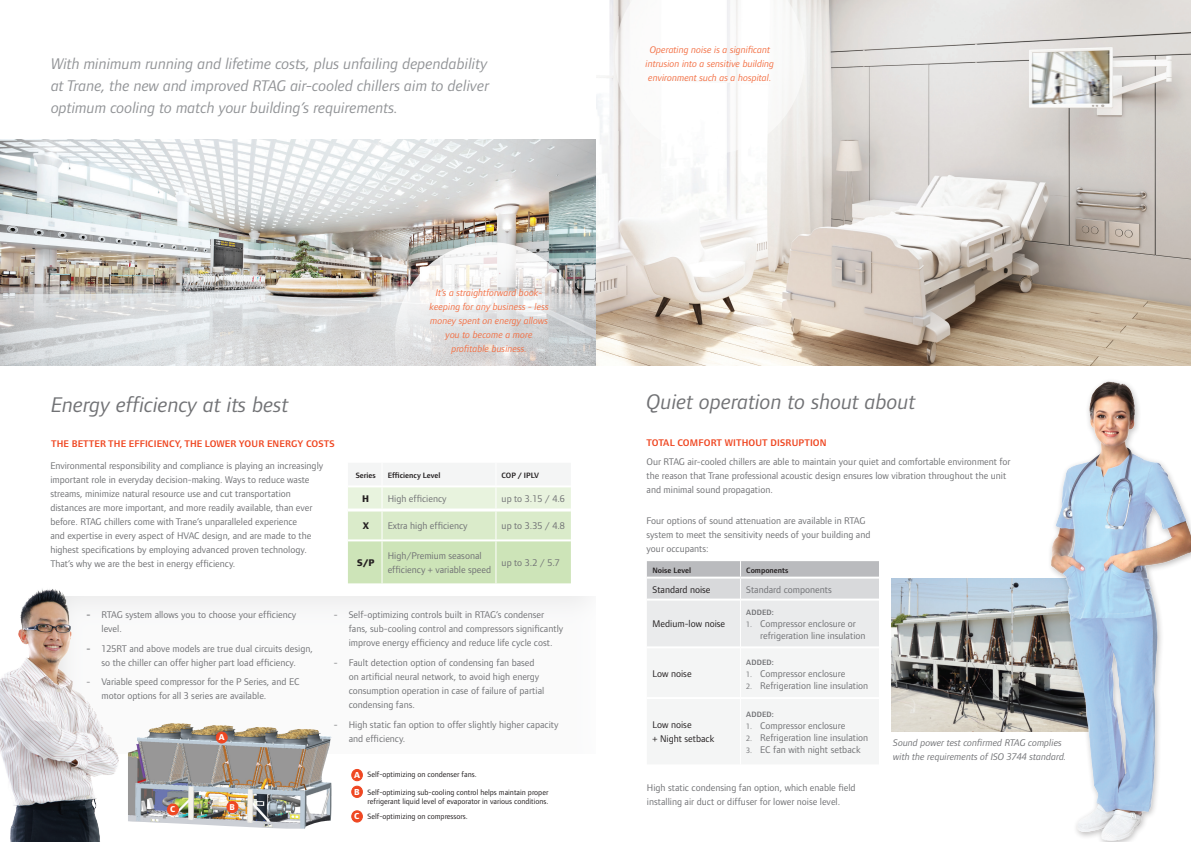
<style>
.page{position:relative;width:1191px;height:842px;background:#fff}
.page>*{position:absolute;margin:0;border:0;box-sizing:border-box;transform-origin:0 0}
.t1{font:italic 22px "Foundry Form Sans";color:#717275}
.t2{font:italic 16px/22px "Foundry Form Sans";color:#919396;text-align:justify}
.t3{font:10px/14px "Foundry Form Sans";color:#717275}
.t4{font:italic 10px/14px "Foundry Form Sans";color:#f36e42;text-align:center}
.t5{font:600 10px "Foundry Form Sans";letter-spacing:.015em;color:#ef4722}
.t6{font:italic 10px/14px "Foundry Form Sans";color:#717275}
.t7{font:10px/14px "Foundry Form Sans";color:#231f20}
.t8{font:800 10px "Foundry Form Sans";color:#231f20}
.t9{font:800 9px/17.3px "Foundry Form Sans";color:#fff}
.t10{font:800 8.8px "Foundry Form Sans";color:#fff}
.t11{font:8px/17.2px "Foundry Form Sans";color:#231f20}
.t12{font:600 8px "Foundry Form Sans";color:#231f20}
.t13{font:600 8px "Foundry Form Sans";color:#717275}
.s1{font-weight:600}
.s2{font-size:8px}
</style>
<div class="page">
<img style="left:0;top:140px;width:595px;height:225px">
<svg style="left:395px;top:242px;width:190px;height:196px"></svg>
<div style="left:50px;top:596px;width:546px;height:159px;background:#fafafa"></div>
<img style="left:128px;top:723px;width:204px;height:106px">
<div style="left:216px;top:732px;width:11px;height:11px;background:#ef4722;border-radius:50%"></div>
<div style="left:216px;top:731px;width:12px;height:12px;border:1px solid #ef4722;border-radius:50%"></div>
<div style="left:227px;top:801px;width:11px;height:11px;background:#ef4722;border-radius:50%"></div>
<div style="left:226px;top:801px;width:12px;height:12px;border:1px solid #ef4722;border-radius:50%"></div>
<div style="left:167px;top:804px;width:11px;height:11px;background:#ef4722;border-radius:50%"></div>
<div style="left:167px;top:803px;width:12px;height:12px;border:1px solid #ef4722;border-radius:50%"></div>
<img style="left:596px;top:0;width:595px;height:365px">
<svg style="left:615px;top:0;width:190px;height:154px"></svg>
<img style="left:891px;top:578px;width:156px;height:153px">
<img style="left:0;top:589px;width:119px;height:253px">
<svg style="left:647px;top:561px;width:232px;height:203px"></svg>
<hr style="left:740px;top:600px;width:1px;height:47px;background:#fff">
<hr style="left:740px;top:647px;width:1px;height:51px;background:#fff">
<hr style="left:740px;top:698px;width:1px;height:66px;background:#fff">
<hr style="left:647px;top:577px;width:93px;height:2px;background:#fff">
<hr style="left:740px;top:577px;width:139px;height:2px;background:#fff">
<div style="left:1047px;top:378px;width:144px;height:464px;background:#231f20;opacity:.3"></div>
<img style="left:1052px;top:381px;width:139px;height:459px">
<svg style="left:348px;top:463px;width:223px;height:120px"></svg>
<hr style="left:382px;top:541px;width:1px;height:42px;background:#fff">
<hr style="left:496px;top:541px;width:1px;height:42px;background:#fff">
<hr style="left:348px;top:508px;width:34px;height:3px;background:#fff">
<hr style="left:382px;top:508px;width:114px;height:3px;background:#fff">
<hr style="left:496px;top:508px;width:75px;height:3px;background:#fff">
<hr style="left:348px;top:485px;width:34px;height:2px;background:#fff">
<hr style="left:382px;top:485px;width:114px;height:2px;background:#fff">
<hr style="left:496px;top:485px;width:75px;height:2px;background:#fff">
<hr style="left:348px;top:539px;width:34px;height:2px;background:#fff">
<hr style="left:382px;top:539px;width:114px;height:2px;background:#fff">
<hr style="left:496px;top:539px;width:75px;height:2px;background:#fff">
<div style="left:352px;top:769px;width:10px;height:12px;background:#ef4722;border-radius:50%"></div>
<div style="left:351px;top:769px;width:12px;height:12px;border:1px solid #ef4722;border-radius:50%"></div>
<div style="left:352px;top:786px;width:10px;height:11px;background:#ef4722;border-radius:50%"></div>
<div style="left:351px;top:786px;width:12px;height:12px;border:1px solid #ef4722;border-radius:50%"></div>
<div style="left:352px;top:811px;width:10px;height:11px;background:#ef4722;border-radius:50%"></div>
<div style="left:351px;top:810px;width:12px;height:12px;border:1px solid #ef4722;border-radius:50%"></div>
<h2 class="t2" style="left:51px;top:53px;width:439px">With minimum running and lifetime costs, plus unfailing dependability at Trane, the new and improved RTAG air-cooled chillers aim to deliver optimum cooling to match your building’s requirements.</h2>
<h1 class="t1" style="left:51px;top:392px;width:239px">Energy efficiency at its best</h1>
<p class="t5" style="left:51px;top:438px;width:201px">THE BETTER THE EFFICIENCY, THE LOWER YOUR</p>
<p class="t5" style="left:267px;top:438px;width:46px">ENERGY COSTS</p>
<p class="t3" style="left:50px;top:459px;width:274px">Environmental responsibility and compliance is playing an increasingly important role in everyday decision-making. Ways to reduce waste streams, minimize natural resource use and cut transportation distances are more important, and more readily available, than ever before. RTAG chillers come with Trane’s unparalleled experience<br>and expertise in every aspect of HVAC design, and are made to the highest specifications by employing advanced proven technology.<br>That’s why we are the best in energy efficiency.</p>
<p class="t4" style="left:429px;top:285px;width:121px">It’s a straightforward book&shy;keeping for any business - less money spent on energy allows you to become a more profitable business.</p>
<p class="t12" style="left:356px;top:471px;width:22px">SERIES</p>
<p class="t12" style="left:388px;top:471px;width:54px">EFFICIENCY LEVEL</p>
<p class="t12" style="left:501px;top:471px;width:27px">COP / IPLV</p>
<p class="t8" style="left:362px;top:493px;width:8px">H</p>
<p class="t3" style="left:388px;top:492px;width:60px">High efficiency</p>
<p class="t3" style="left:501px;top:492px;width:65px">up to 3.15 / 4.6</p>
<p class="t8" style="left:363px;top:520px;width:8px">X</p>
<p class="t3" style="left:388px;top:519px;width:81px">Extra high efficiency</p>
<p class="t3" style="left:501px;top:519px;width:65px">up to 3.35 / 4.8</p>
<p class="t8" style="left:357px;top:557px;width:19px">S/P</p>
<p class="t3" style="left:388px;top:548px;width:105px">High/Premium seasonal efficiency + variable speed</p>
<p class="t3" style="left:501px;top:555px;width:60px">up to 3.2 / 5.7</p>
<p class="t3" style="left:101px;top:608px;width:196px;text-indent:-15px"><span class="s1">-</span> RTAG system allows you to choose your efficiency level.</p>
<p class="t3" style="left:86px;top:641px;width:228px;text-align:center"><span class="s1">-</span> 125RT and above models are true dual circuits design, so the chiller can offer higher part load efficiency.</p>
<p class="t3" style="left:101px;top:675px;width:199px;text-indent:-15px">- Variable speed compressor for the P Series, and EC motor options for all 3 series are available.</p>
<p class="t10" style="left:219px;top:732px;width:7px">A</p>
<p class="t10" style="left:170px;top:805px;width:7px">C</p>
<p class="t10" style="left:229px;top:802px;width:7px">B</p>
<p class="t3" style="left:349px;top:608px;width:216px;text-indent:-15px">- Self-optimizing controls built in RTAG’s condenser fans, sub-cooling control and compressors significantly improve energy efficiency and reduce life cycle cost.</p>
<p class="t3" style="left:349px;top:655px;width:197px;text-indent:-15px">- Fault detection option of condensing fan based on artificial neural network, to avoid high energy consumption operation in case of failure of partial condensing fans.</p>
<p class="t3" style="left:349px;top:717px;width:211px;text-indent:-15px">- High static fan option to offer slightly higher capacity and efficiency.</p>
<p class="t11" style="left:367px;top:766px;width:182px">Self-optimizing on condenser fans.<br>Self-optimizing sub-cooling control helps maintain proper</p>
<p class="t11" style="left:367px;top:794px;width:182px;line-height:14.8px">refrigerant liquid level of evaporator in various conditions.<br>Self-optimizing on compressors.</p>
<p class="t9" style="left:354px;top:766px;width:8px">A<br>B</p>
<p class="t9" style="left:354px;top:808px;width:7px">C</p>
<p class="t4" style="left:645px;top:43px;width:130px">Operating noise is a significant intrusion into a sensitive building environment such as a hospital.</p>
<h1 class="t1" style="left:646px;top:389px;width:270px">Quiet operation to shout about</h1>
<p class="t5" style="left:646px;top:437px;width:110px">TOTAL COMFORT WITHOUT</p>
<p class="t5" style="left:770px;top:437px;width:17px">DISRU</p>
<p class="t5" style="left:798px;top:437px;width:30px">PTION</p>
<p class="t3" style="left:646px;top:455px;width:365px">Our RTAG air-cooled chillers are able to maintain your quiet and comfortable environment for the reason that Trane professional acoustic design ensures low vibration throughout the unit and minimal sound propagation.</p>
<p class="t3" style="left:646px;top:514px;width:225px">Four options of sound attenuation are available in RTAG system to meet the sensitivity needs of your building and your occupants:</p>
<p class="t12" style="left:652px;top:565px;width:40px">N OISE LEVEL</p>
<p class="t12" style="left:746px;top:565px;width:44px">COMPONENTS</p>
<p class="t7" style="left:652px;top:582px;width:60px">Standard noise</p>
<p class="t3" style="left:746px;top:582px;width:87px">Standard components</p>
<p class="t7" style="left:652px;top:617px;width:74px">Medium-low noise</p>
<p class="t13" style="left:746px;top:608px;width:7px">ADDED</p>
<p class="t13" style="left:772px;top:608px;width:3px">:</p>
<p class="t3" style="left:760px;top:618px;width:107px;line-height:12px;text-indent:-14px"><span class="s2">1.</span> Compressor enclosure or refrigeration line insulation</p>
<p class="t7" style="left:652px;top:666px;width:41px">Low noise</p>
<p class="t7" style="left:652px;top:718px;width:63px">Low noise<br>+ Night setback</p>
<p class="t13" style="left:746px;top:657px;width:7px">ADDED</p>
<p class="t13" style="left:772px;top:657px;width:3px">:</p>
<p class="t3" style="left:746px;top:666px;width:101px"><span class="s2">1.</span> Compressor enclosure</p>
<p class="t3" style="left:746px;top:678px;width:124px"><span class="s2">2.</span> Refrigeration line insulation</p>
<p class="t13" style="left:746px;top:710px;width:7px">ADDED</p>
<p class="t13" style="left:772px;top:710px;width:3px">:</p>
<p class="t3" style="left:746px;top:719px;width:101px"><span class="s2">1.</span> Compressor enclosure</p>
<p class="t3" style="left:746px;top:731px;width:124px"><span class="s2">2.</span> Refrigeration line insulation</p>
<p class="t3" style="left:746px;top:743px;width:116px"><span class="s2">3.</span> EC fan with night setback</p>
<p class="t3" style="left:647px;top:780px;width:210px">High static condensing fan option, which enable field installing air duct or diffuser for lower noise level.</p>
<p class="t6" style="left:893px;top:736px;width:175px">Sound power test confirmed RTAG complies with the requirements of ISO 3744 standard.</p>
</div>
